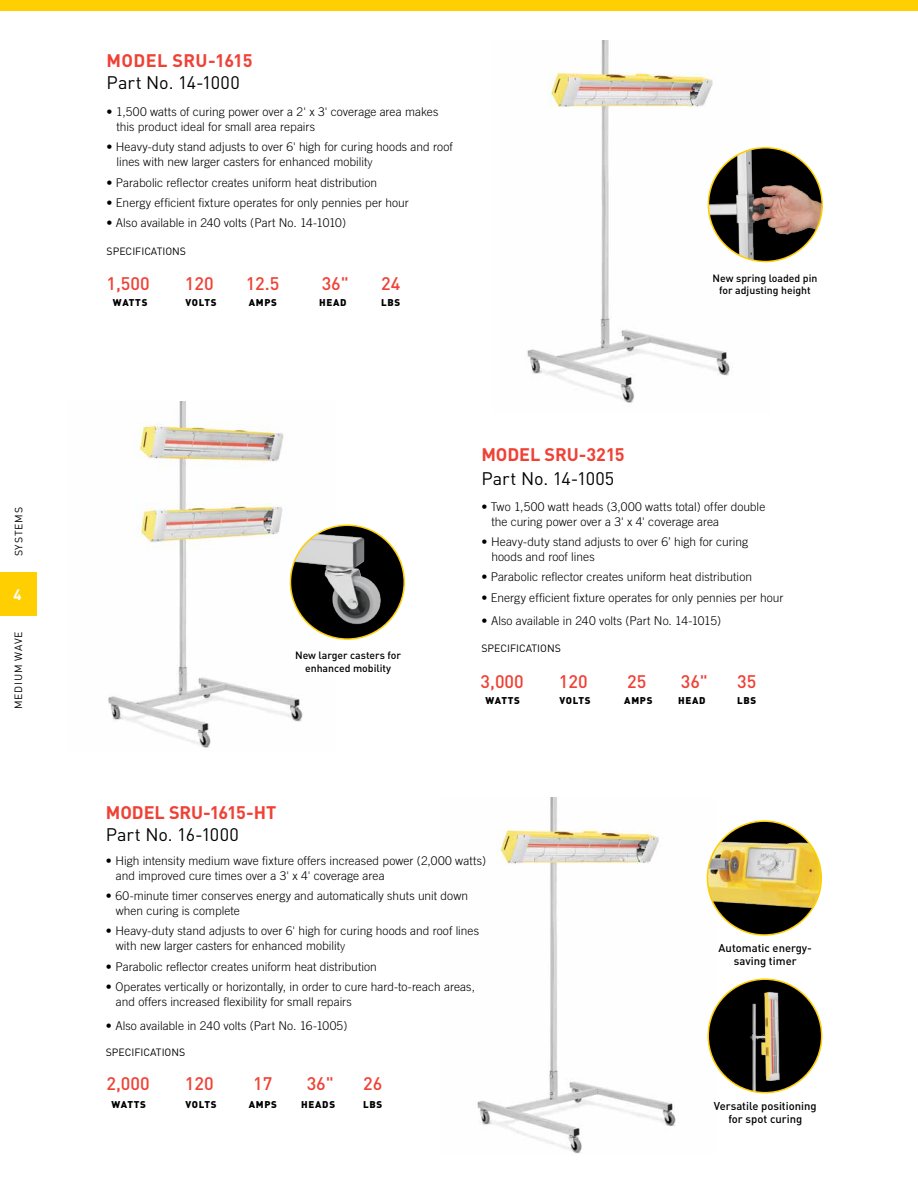
<style>
.page{position:relative;width:918px;height:1188px;background:#fff}
.page>*{position:absolute;margin:0;border:0;box-sizing:border-box;transform-origin:0 0}
.t1{font:500 18px "DIN";color:#ef4135}
.t2{font:18px "DIN";color:#000}
.t3{font:700 18px "DIN";letter-spacing:-.005em;color:#ef4135}
.t4{font:700 18px "DIN";letter-spacing:.015em;color:#ef4135}
.t5{font:700 15px "DIN";color:#fff}
.t6{font:300 12px/15px "Trade Gothic";color:#000}
.t7{font:500 11.25px/13.5px "DIN";color:#000;text-align:center}
.t8{font:500 10.5px/12.6px "DIN";color:#000;text-align:center}
.t9{font:10.5px "DIN";color:#000}
.t10{font:10.5px "DIN";letter-spacing:.075em;color:#000}
.t11{font:900 9.75px "DIN";letter-spacing:.075em;color:#000}
.s1{font-weight:400}
.s2{font-family:"DIN"}
</style>
<div class="page">
<img style="left:527px;top:40px;width:243px;height:363px">
<img style="left:477px;top:797px;width:239px;height:357px">
<img style="left:108px;top:401px;width:228px;height:347px">
<div style="left:0;top:0;width:918px;height:11px;background:#ffcf01"></div>
<div style="left:0;top:572px;width:37px;height:44px;background:#ffcf01"></div>
<img style="left:708px;top:979px;width:114px;height:114px;border-radius:57px">
<div style="left:707px;top:978px;width:115px;height:115px;border:2px solid #ffcf01;border-radius:50%"></div>
<img style="left:707px;top:821px;width:114px;height:114px;border-radius:57px">
<div style="left:707px;top:820px;width:115px;height:116px;border:2px solid #ffcf01;border-radius:50%"></div>
<img style="left:290px;top:525px;width:114px;height:114px;border-radius:57px">
<div style="left:290px;top:525px;width:115px;height:115px;border:2px solid #ffcf01;border-radius:50%"></div>
<img style="left:708px;top:148px;width:114px;height:114px;border-radius:57px">
<div style="left:708px;top:147px;width:115px;height:115px;border:2px solid #ffcf01;border-radius:50%"></div>
<p class="t10" style="left:12px;top:556px;width:51px;rotate:-90deg">SYSTEMS</p>
<p class="t5" style="left:13px;top:585px;width:10px">4</p>
<p class="t10" style="left:12px;top:709px;width:80px;rotate:-90deg">MEDIUM WAVE</p>
<h1 class="t4" style="left:107px;top:49px;width:147px">MODEL SRU-1615</h1>
<h1 class="t2" style="left:107px;top:72px;width:135px">Part No. 14-1000</h1>
<p class="t6" style="left:117px;top:104px;width:323px;text-indent:-10px"><span class="s1">•</span> 1,500 watts of curing power over a 2' x 3' coverage area makes this product ideal for small area repairs</p>
<p class="t6" style="left:117px;top:139px;width:338px;text-indent:-10px"><span class="s1">•</span> Heavy-duty stand adjusts to over 6' high for curing hoods and roof lines with new larger casters for enhanced mobilit<span class="s2">y</span></p>
<p class="t6" style="left:107px;top:175px;width:272px"><span class="s1">•</span> Parabolic reflector creates uniform heat distribution</p>
<p class="t6" style="left:107px;top:195px;width:304px"><span class="s1">•</span> Energy efficient fixture operates for only pennies per hour</p>
<p class="t6" style="left:107px;top:215px;width:241px"><span class="s1">•</span> Also available in 240 volts (Part No. 14-1010)</p>
<p class="t9" style="left:107px;top:245px;width:81px">SPECIFICATIONS</p>
<h1 class="t1" style="left:107px;top:272px;width:45px">1,500</h1>
<h1 class="t1" style="left:185px;top:272px;width:30px">120</h1>
<h1 class="t1" style="left:246px;top:272px;width:35px">12.5</h1>
<h1 class="t1" style="left:322px;top:272px;width:29px">36"</h1>
<h1 class="t1" style="left:381px;top:272px;width:21px">24</h1>
<p class="t11" style="left:113px;top:296px;width:36px">WATTS</p>
<p class="t11" style="left:185px;top:296px;width:33px">VOLTS</p>
<p class="t11" style="left:249px;top:296px;width:30px">AMPS</p>
<p class="t11" style="left:319px;top:296px;width:29px">HEAD</p>
<p class="t11" style="left:381px;top:296px;width:21px">LBS</p>
<p class="t8" style="left:713px;top:271px;width:106px">New spring loaded pin for adjusting height</p>
<p class="t8" style="left:295px;top:649px;width:107px">New larger casters for enhanced mobility</p>
<h1 class="t3" style="left:481px;top:443px;width:145px">MODEL SRU-3215</h1>
<h1 class="t2" style="left:481px;top:467px;width:134px">Part No. 14-1005</h1>
<p class="t6" style="left:491px;top:499px;width:275px;text-indent:-10px"><span class="s1">•</span> Two 1,500 watt heads (3,000 watts total) offer double the curing power over a 3' x 4' coverage area</p>
<p class="t6" style="left:491px;top:534px;width:258px;text-indent:-10px"><span class="s1">•</span> Heavy-duty stand adjusts to over 6’ high for curing hoods and roof lines</p>
<p class="t6" style="left:481px;top:570px;width:272px"><span class="s1">•</span> Parabolic reflector creates uniform heat distribution</p>
<p class="t6" style="left:481px;top:590px;width:304px"><span class="s1">•</span> Energy efficient fixture operates for only pennies per hour</p>
<p class="t6" style="left:481px;top:613px;width:241px"><span class="s1">•</span> Also available in 240 volts (Part No. 14-1015)</p>
<p class="t9" style="left:481px;top:642px;width:81px">SPECIFICATIONS</p>
<h1 class="t1" style="left:481px;top:670px;width:45px">3,000</h1>
<h1 class="t1" style="left:559px;top:670px;width:30px">120</h1>
<h1 class="t1" style="left:627px;top:670px;width:21px">25</h1>
<h1 class="t1" style="left:681px;top:670px;width:29px">36"</h1>
<h1 class="t1" style="left:737px;top:670px;width:21px">35</h1>
<p class="t11" style="left:486px;top:694px;width:36px">WATTS</p>
<p class="t11" style="left:559px;top:694px;width:33px">VOLTS</p>
<p class="t11" style="left:624px;top:694px;width:30px">AMPS</p>
<p class="t11" style="left:678px;top:694px;width:29px">HEAD</p>
<p class="t11" style="left:737px;top:694px;width:21px">LBS</p>
<h1 class="t3" style="left:106px;top:800px;width:172px">MODEL SRU-1615-HT</h1>
<h1 class="t2" style="left:106px;top:823px;width:135px">Part No. 16-1000</h1>
<p class="t6" style="left:116px;top:853px;width:372px;text-indent:-10px"><span class="s1">•</span> High intensity medium wave fixture offers increased power (2,000 watts) and improved cure times over a 3' x 4' coverage area</p>
<p class="t6" style="left:116px;top:888px;width:354px;text-indent:-10px"><span class="s1">•</span> 60-minute timer conserves energy and automatically shuts unit down when curing is complete</p>
<p class="t6" style="left:116px;top:924px;width:365px;text-indent:-10px"><span class="s1">•</span> Heavy-duty stand adjusts to over 6' high for curing hoods and roof lines with new larger casters for enhanced mobilit<span class="s2">y</span></p>
<p class="t6" style="left:106px;top:959px;width:273px"><span class="s1">•</span> Parabolic reflector creates uniform heat distribution</p>
<p class="t6" style="left:116px;top:979px;width:361px;text-indent:-10px"><span class="s1">•</span> Operates vertically or horizontally, in order to cure hard-to-reach areas, and offers increased flexibility for small repairs</p>
<p class="t6" style="left:106px;top:1018px;width:243px"><span class="s1">•</span> Also available in 240 volts (Part No. 16-1005)</p>
<p class="t9" style="left:106px;top:1046px;width:81px">SPECIFICATIONS</p>
<h1 class="t1" style="left:107px;top:1072px;width:45px">2,000</h1>
<h1 class="t1" style="left:185px;top:1072px;width:30px">120</h1>
<h1 class="t1" style="left:253px;top:1072px;width:21px">17</h1>
<h1 class="t1" style="left:307px;top:1072px;width:29px">36"</h1>
<h1 class="t1" style="left:363px;top:1072px;width:21px">26</h1>
<p class="t11" style="left:111px;top:1098px;width:36px">WATTS</p>
<p class="t11" style="left:185px;top:1098px;width:33px">VOLTS</p>
<p class="t11" style="left:249px;top:1098px;width:30px">AMPS</p>
<p class="t11" style="left:301px;top:1098px;width:35px">HEADS</p>
<p class="t11" style="left:363px;top:1098px;width:21px">LBS</p>
<p class="t7" style="left:719px;top:941px;width:95px">Automatic energy&shy;saving timer</p>
<p class="t7" style="left:714px;top:1099px;width:104px">Versatile positioning for spot curing</p>
</div>
